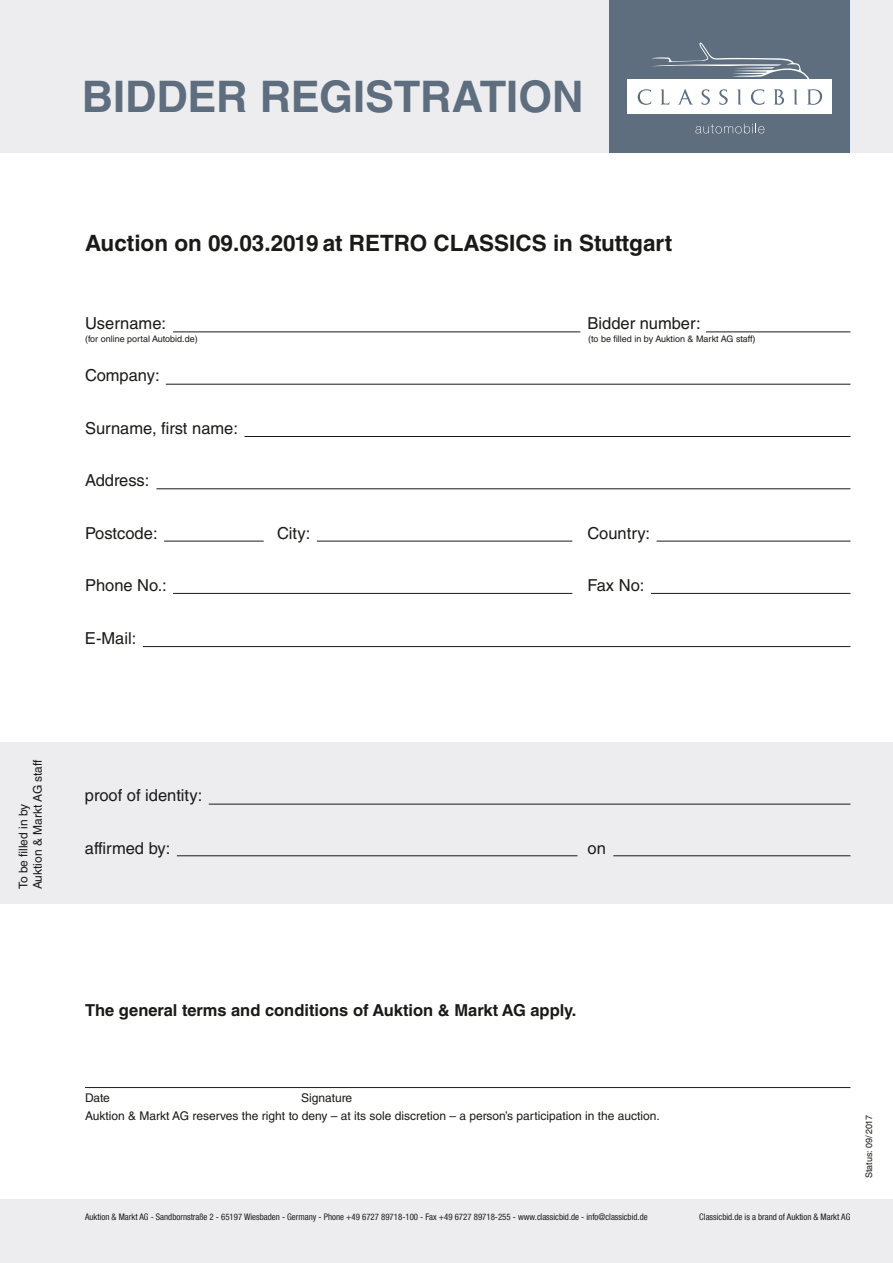
<style>
.page{position:relative;width:893px;height:1263px;background:#fff}
.page>*{position:absolute;margin:0;border:0;box-sizing:border-box;transform-origin:0 0}
.t1{font:700 43.5px "Helvetica LT Std";letter-spacing:-.005em;color:#5e6e7f}
.t2{font:700 22.5px "Helvetica LT Std";color:#1a1a18}
.t3{font:16.5px "Helvetica LT Std";color:#1a1a18}
.t4{font:700 16.5px "Helvetica LT Std";color:#1a1a18}
.t5{font:12px/14.4px "Helvetica LT Std";color:#1a1a18}
.t6{font:condensed 9px "Helvetica Neue LT Com";color:#1a1a18}
.t7{font:9px "Helvetica LT Std";color:#1a1a18}
</style>
<div class="page">
<div style="left:0;top:0;width:893px;height:152px;background:#ededf0"></div>
<div style="left:0;top:1199px;width:893px;height:64px;background:#ededf0"></div>
<div style="left:609px;top:0;width:241px;height:152px;background:#5e6e7f"></div>
<svg style="left:650px;top:42px;width:160px;height:38px"></svg>
<div style="left:628px;top:80px;width:204px;height:34px;background:#fff"></div>
<svg style="left:638px;top:89px;width:13px;height:16px"></svg>
<svg style="left:661px;top:89px;width:9px;height:16px"></svg>
<svg style="left:678px;top:89px;width:15px;height:16px"></svg>
<svg style="left:701px;top:89px;width:9px;height:16px"></svg>
<svg style="left:719px;top:89px;width:9px;height:16px"></svg>
<svg style="left:737px;top:89px;width:4px;height:16px"></svg>
<svg style="left:751px;top:89px;width:13px;height:16px"></svg>
<svg style="left:774px;top:89px;width:10px;height:16px"></svg>
<svg style="left:794px;top:89px;width:3px;height:16px"></svg>
<svg style="left:807px;top:89px;width:15px;height:16px"></svg>
<svg style="left:695px;top:124px;width:69px;height:9px"></svg>
<div style="left:0;top:742px;width:893px;height:162px;background:#ededf0"></div>
<hr style="left:166px;top:384px;width:684px;height:1px;background:#1a1a18">
<hr style="left:706px;top:332px;width:144px;height:1px;background:#1a1a18">
<hr style="left:173px;top:332px;width:407px;height:1px;background:#1a1a18">
<hr style="left:244px;top:436px;width:606px;height:1px;background:#1a1a18">
<hr style="left:156px;top:488px;width:694px;height:1px;background:#1a1a18">
<hr style="left:164px;top:541px;width:100px;height:1px;background:#1a1a18">
<hr style="left:317px;top:541px;width:255px;height:1px;background:#1a1a18">
<hr style="left:657px;top:541px;width:193px;height:1px;background:#1a1a18">
<hr style="left:173px;top:593px;width:399px;height:1px;background:#1a1a18">
<hr style="left:651px;top:593px;width:199px;height:1px;background:#1a1a18">
<hr style="left:143px;top:646px;width:707px;height:1px;background:#1a1a18">
<hr style="left:209px;top:804px;width:641px;height:1px;background:#1a1a18">
<hr style="left:177px;top:855px;width:400px;height:1px;background:#1a1a18">
<hr style="left:613px;top:855px;width:237px;height:1px;background:#1a1a18">
<hr style="left:85px;top:1087px;width:765px;height:1px;background:#1a1a18">
<h1 class="t1" style="left:82px;top:70px;width:503px">BIDDER REGISTRATION</h1>
<h2 class="t2" style="left:85px;top:229px;width:589px">Auction on 09.03.2019 at RETRO CLASSICS in Stuttgart</h2>
<h3 class="t3" style="left:85px;top:313px;width:83px">Username:</h3>
<h3 class="t3" style="left:588px;top:313px;width:115px">Bidder number:</h3>
<p class="t7" style="left:85px;top:333px;width:114px">(for online portal Autobid.de)</p>
<p class="t7" style="left:588px;top:333px;width:169px">(to be filled in by Auktion &amp; Markt AG staff)</p>
<h3 class="t3" style="left:85px;top:366px;width:76px">Company:</h3>
<h3 class="t3" style="left:85px;top:418px;width:154px">Surname, first name:</h3>
<h3 class="t3" style="left:85px;top:471px;width:66px">Address:</h3>
<h3 class="t3" style="left:85px;top:523px;width:74px">Postcode:</h3>
<h3 class="t3" style="left:277px;top:523px;width:35px">City:</h3>
<h3 class="t3" style="left:588px;top:523px;width:64px">Country:</h3>
<h3 class="t3" style="left:85px;top:576px;width:83px">Phone No.:</h3>
<h3 class="t3" style="left:587px;top:576px;width:58px">Fax No:</h3>
<h3 class="t3" style="left:85px;top:628px;width:53px">E-Mail:</h3>
<h3 class="t5" style="left:16px;top:889px;width:131px;rotate:-90deg">To be filled in by<br>Auktion &amp; Markt AG staff</h3>
<h3 class="t3" style="left:85px;top:786px;width:119px">proof of identity:</h3>
<h3 class="t3" style="left:85px;top:838px;width:87px">affirmed by:</h3>
<h3 class="t3" style="left:587px;top:838px;width:20px">on</h3>
<h3 class="t4" style="left:85px;top:1000px;width:493px">The general terms and conditions of Auktion &amp; Markt AG apply.</h3>
<h3 class="t5" style="left:85px;top:1091px;width:26px">Date</h3>
<h3 class="t5" style="left:301px;top:1091px;width:53px">Signature</h3>
<h3 class="t5" style="left:85px;top:1108px;width:576px">Auktion &amp; Markt AG reserves the right to deny – at its sole discretion – a person’s participation in the auction.</h3>
<p class="t6" style="left:85px;top:1212px;width:564px">Auktion &amp; Markt AG - Sandbornstraße 2 - 65197 Wiesbaden - Germany - Phone +49 6727 89718-100 - Fax +49 6727 89718-255 - www.classicbid.de - info@classicbid.de</p>
<p class="t6" style="left:699px;top:1212px;width:153px">Classicbid.de is a brand of Auktion &amp; Markt AG</p>
<p class="t7" style="left:864px;top:1178px;width:64px;rotate:-90deg">Status: 09/2017</p>
</div>
